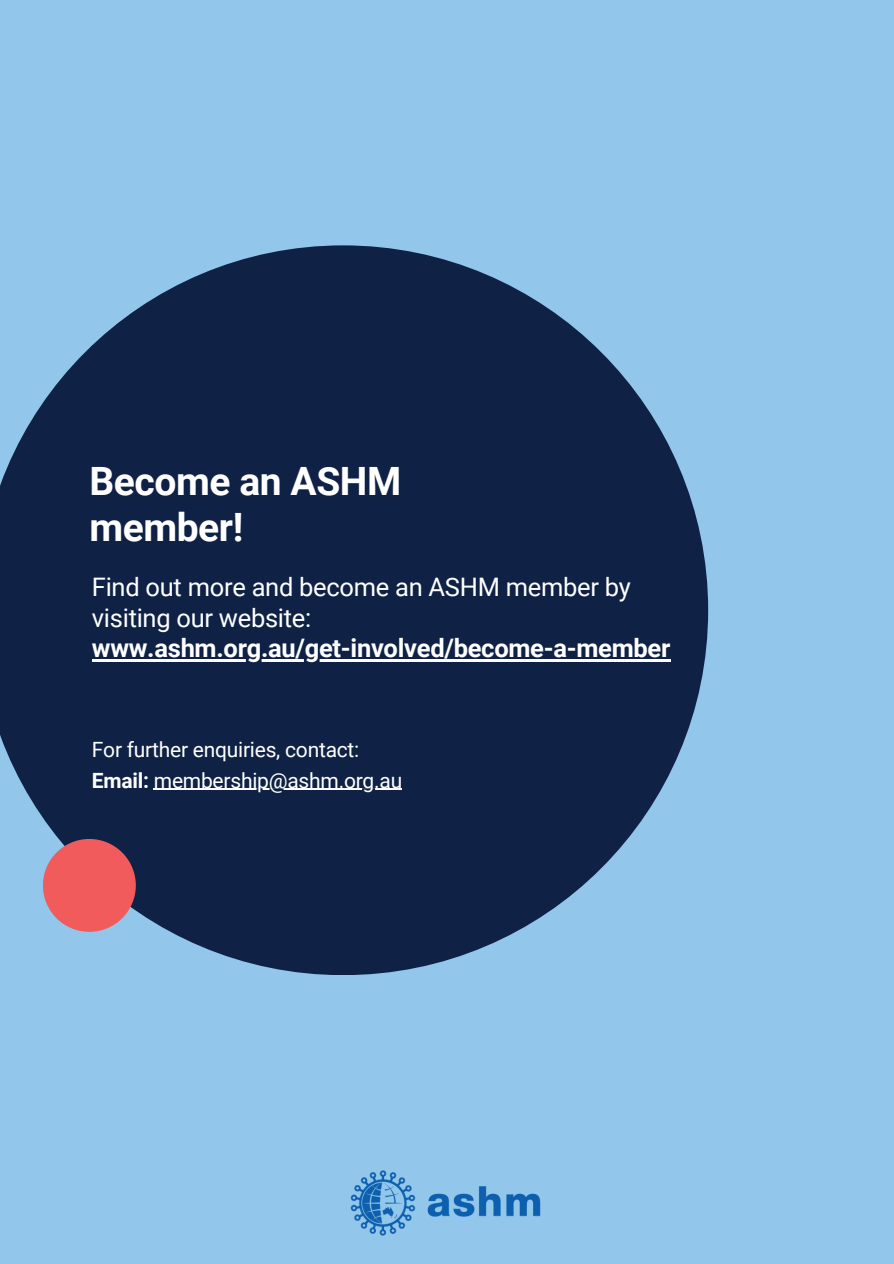
<style>
.page{position:relative;width:894px;height:1264px;background:#fff}
.page>*{position:absolute;margin:0;border:0;box-sizing:border-box;transform-origin:0 0}
.t1{font:700 39px/46.2px "Roboto";letter-spacing:-.01em;color:#fff}
.t2{font:25.5px/30.3px "Roboto";letter-spacing:-.01em;color:#fff}
.t3{font:700 25.5px "Roboto";letter-spacing:-.01em;color:#fff}
.t4{font:21px/30.3px "Roboto";letter-spacing:-.01em;color:#fff}
.s1{font-weight:700}
</style>
<div class="page">
<div style="left:0;top:0;width:893px;height:1263px;background:#92c6eb"></div>
<svg style="left:0;top:245px;width:708px;height:730px;fill:#0f2246"></svg>
<div style="left:43px;top:839px;width:93px;height:92px;background:#f15b5b;border-radius:50%"></div>
<img style="left:350px;top:1170px;width:191px;height:66px">
<hr style="left:92px;top:659px;width:578px;height:2px;background:#fff">
<hr style="left:154px;top:788px;width:248px;height:1px;background:#fff">
<h2 class="t1" style="left:89px;top:458px;width:313px">Become an ASHM member!</h2>
<p class="t2" style="left:92px;top:572px;width:540px">Find out more and become an ASHM member by visiting our website:</p>
<p class="t3" style="left:92px;top:633px;width:580px">www.ashm.org.au/get-involved/become-a-member</p>
<p class="t4" style="left:92px;top:735px;width:312px">For further enquiries, contact:<br><span class="s1">Email:</span> membership@ashm.org.au</p>
</div>
